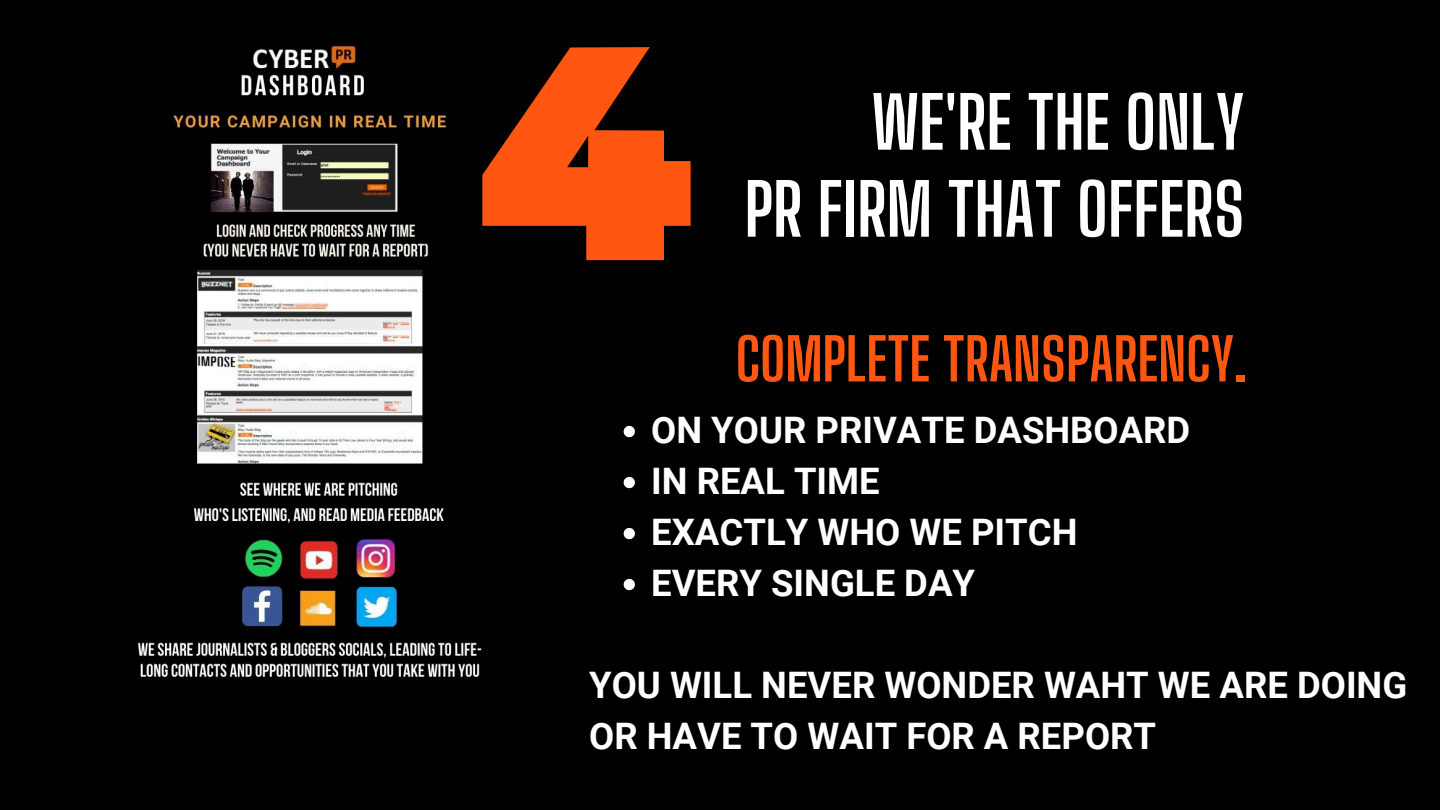
<style>
.page{position:relative;width:1440px;height:810px;background:#000}
.page>*{position:absolute;margin:0;border:0;box-sizing:border-box;transform-origin:0 0}
.t1{font:700 70.9px/87px "Big Shoulders Display";color:#fff;text-align:right}
.t2{font:700 57.9px "Big Shoulders Display";color:#ff5611}
.t3{font:700 36.5px/51px "Roboto";color:#fff}
</style>
<div class="page">
<img style="left:81px;top:27px;width:454px;height:680px">
<svg style="left:482px;top:47px;width:209px;height:213px;background:#9b340a"></svg>
<svg style="left:624px;top:426px;width:11px;height:11px"></svg>
<svg style="left:624px;top:477px;width:11px;height:11px"></svg>
<svg style="left:624px;top:528px;width:11px;height:11px"></svg>
<svg style="left:624px;top:579px;width:11px;height:11px"></svg>
<p class="t1" style="left:745px;top:79px;width:502px">WE'RE THE ONLY<br>PR FIRM THAT OFFERS</p>
<p class="t2" style="left:736px;top:324px;width:514px">COMPLETE TRANSPARENCY.</p>
<h2 class="t3" style="left:651px;top:405px;width:541px">ON YOUR PRIVATE DASHBOARD</h2>
<p class="t3" style="left:651px;top:456px;width:230px">IN REAL TIME</p>
<p class="t3" style="left:651px;top:507px;width:428px">EXACTLY WHO WE PITCH</p>
<p class="t3" style="left:651px;top:558px;width:325px">EVERY SINGLE DAY</p>
<p class="t3" style="left:589px;top:660px;width:820px">YOU WILL NEVER WONDER WAHT WE ARE DOING<br>OR HAVE TO WAIT FOR A REPORT</p>
</div>
